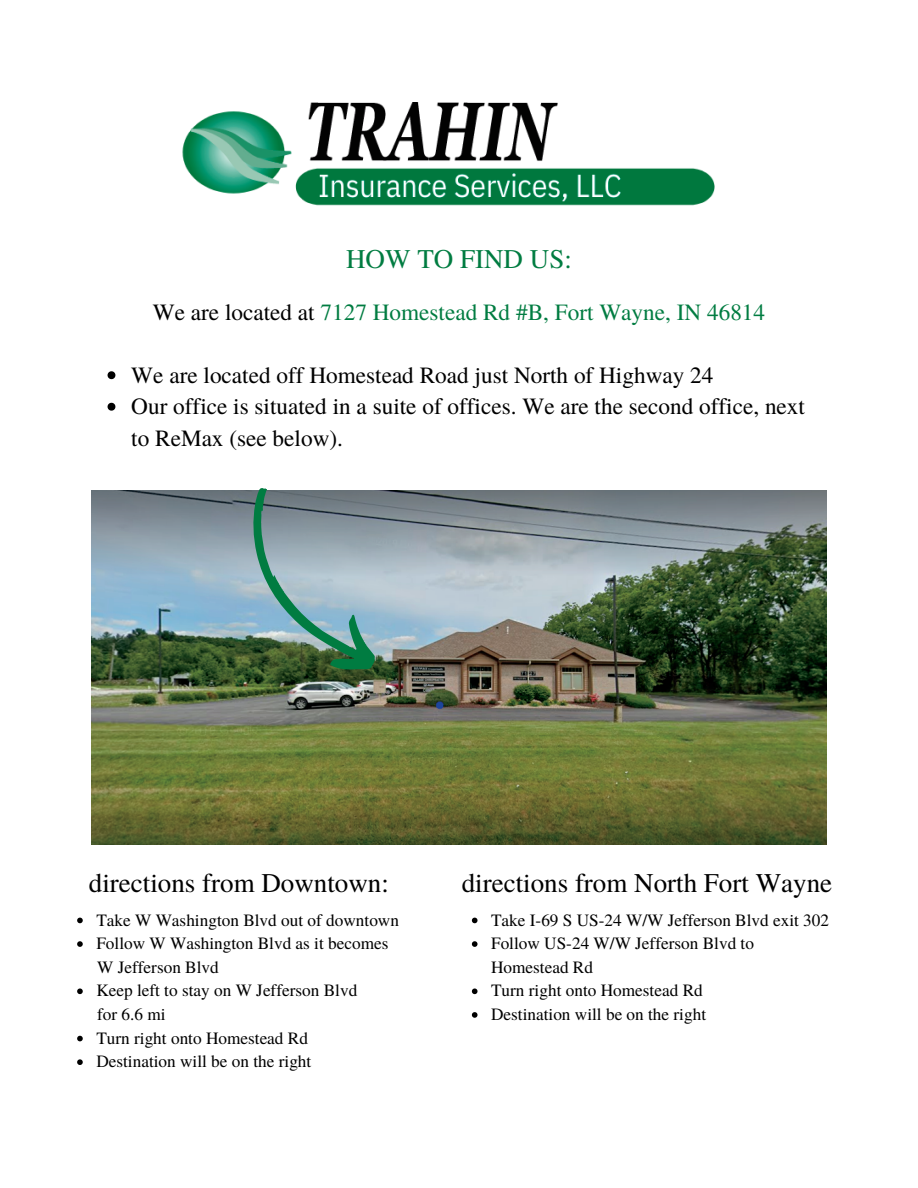
<style>
.page{position:relative;width:918px;height:1188px;background:#fff}
.page>*{position:absolute;margin:0;border:0;box-sizing:border-box;transform-origin:0 0}
.t1{font:27px "Te X Gyre Termes";color:#000}
.t2{font:27px "Te X Gyre Termes";color:#007c41}
.t3{font:23.25px/31.5px "Te X Gyre Termes";color:#000}
.t4{font:23.25px "Te X Gyre Termes";color:#007c41}
.t5{font:17.25px/23.7px "Te X Gyre Termes";color:#000}
.s1{color:#000}
</style>
<div class="page">
<img style="left:92px;top:491px;width:734px;height:353px">
<svg style="left:216px;top:488px;width:173px;height:203px;background:#799692"></svg>
<img style="left:182px;top:103px;width:533px;height:103px">
<svg style="left:77px;top:918px;width:6px;height:5px"></svg>
<svg style="left:77px;top:941px;width:6px;height:6px"></svg>
<svg style="left:77px;top:989px;width:6px;height:5px"></svg>
<svg style="left:77px;top:1036px;width:6px;height:5px"></svg>
<svg style="left:77px;top:1059px;width:6px;height:6px"></svg>
<svg style="left:472px;top:918px;width:6px;height:5px"></svg>
<svg style="left:472px;top:941px;width:6px;height:6px"></svg>
<svg style="left:472px;top:989px;width:6px;height:5px"></svg>
<svg style="left:472px;top:1012px;width:6px;height:6px"></svg>
<svg style="left:108px;top:371px;width:7px;height:8px"></svg>
<svg style="left:108px;top:403px;width:7px;height:8px"></svg>
<h1 class="t2" style="left:346px;top:240px;width:227px">HOW TO FIND US:</h1>
<h2 class="t4" style="left:153px;top:295px;width:614px"><span class="s1">We are located at</span> 7127 Homestead Rd #B, Fort Wayne, IN 46814</h2>
<h2 class="t3" style="left:131px;top:358px;width:675px">We are located off Homestead Road just North of Highway 24<br>Our office is situated in a suite of offices. We are the second office, next to ReMax (see below).</h2>
<h1 class="t1" style="left:89px;top:864px;width:301px">directions from Downtown:</h1>
<p class="t5" style="left:96px;top:907px;width:304px">Take W Washington Blvd out of downtown<br>Follow W Washington Blvd as it becomes</p>
<p class="t5" style="left:96px;top:978px;width:263px">Keep left to stay on W Jefferson Blvd</p>
<p class="t5" style="left:96px;top:1025px;width:217px">Turn right onto Homestead Rd<br>Destination will be on the right</p>
<p class="t5" style="left:97px;top:954px;width:123px">W Jefferson Blvd</p>
<p class="t5" style="left:97px;top:1001px;width:70px">for 6.6 mi</p>
<h1 class="t1" style="left:462px;top:864px;width:372px">directions from North Fort Wayne</h1>
<p class="t5" style="left:491px;top:907px;width:340px">Take I-69 S US-24 W/W Jefferson Blvd exit 302<br>Follow US-24 W/W Jefferson Blvd to<br>Homestead Rd<br>Turn right onto Homestead Rd<br>Destination will be on the right</p>
</div>
